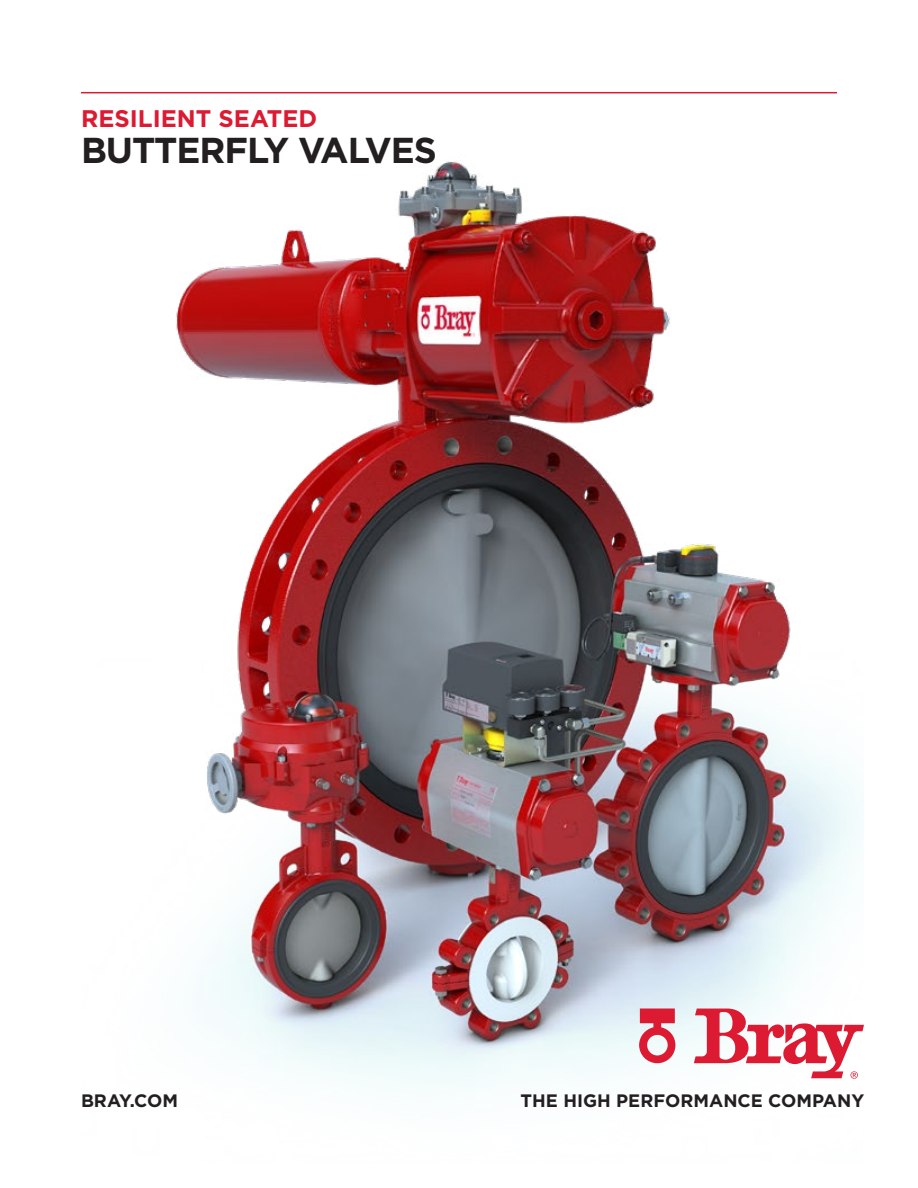
<style>
.page{position:relative;width:918px;height:1188px;background:#fff}
.page>*{position:absolute;margin:0;border:0;box-sizing:border-box;transform-origin:0 0}
.t1{font:700 36px "Gotham";letter-spacing:-.03em;color:#231f20}
.t2{font:700 24px "Gotham";color:#dc1a32}
.t3{font:700 18px "Gotham";color:#231f20}
</style>
<div class="page">
<img style="left:81px;top:91px;width:782px;height:998px">
<svg style="left:694px;top:1009px;width:170px;height:70px"></svg>
<svg style="left:639px;top:1009px;width:36px;height:54px"></svg>
<hr style="left:81px;top:92px;width:756px;height:1px;background:#dc1a32">
<h2 class="t2" style="left:81px;top:103px;width:238px">RESILIENT SEATED</h2>
<h1 class="t1" style="left:81px;top:127px;width:357px">BUTTERFLY VALVES</h1>
<p class="t3" style="left:81px;top:1089px;width:99px">BRAY.COM</p>
<p class="t3" style="left:521px;top:1089px;width:345px">THE HIGH PERFORMANCE COMPANY</p>
</div>
